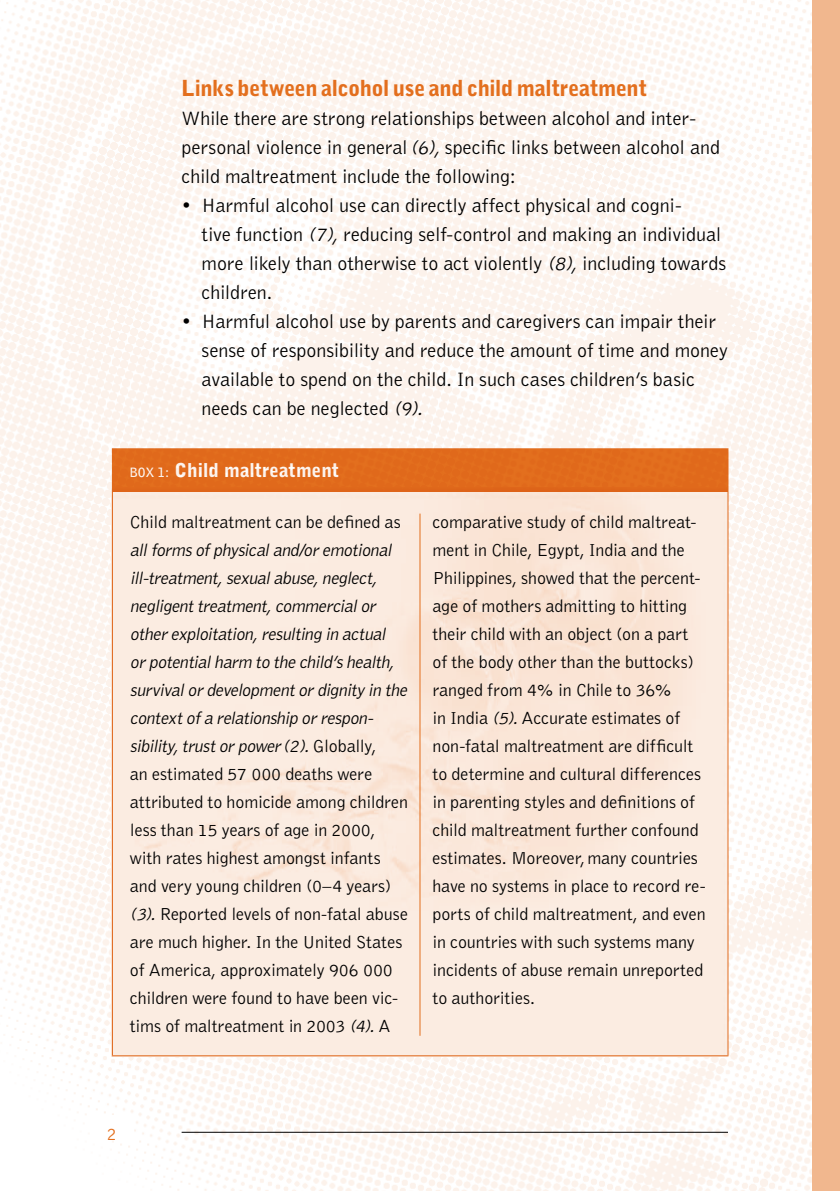
<style>
.page{position:relative;width:840px;height:1191px;background:#fff}
.page>*{position:absolute;margin:0;border:0;box-sizing:border-box;transform-origin:0 0}
.t1{font:900 22px "Bell Gothic";letter-spacing:-.015em;color:#e36f1e}
.t2{font:300 20px/29px "Bell Gothic Std";letter-spacing:-.005em;color:#000}
.t3{font:900 19px "Bell Gothic";color:#fff}
.t4{font:300 18px/28px "Bell Gothic Std";letter-spacing:-.005em;color:#000}
.s1{font-style:italic}
.s2{font-weight:700;font-size:12.8px}
</style>
<div class="page">
<img style="left:0;top:0;width:811px;height:1191px">
<div style="left:811px;top:0;width:28px;height:1191px;background:#f1b78e"></div>
<hr style="left:181px;top:1132px;width:546px;height:1px;background:#000">
<div style="left:90px;top:1115px;width:44px;height:24px;background:#fff"></div>
<hr style="left:839px;top:0;width:1px;height:1191px;background:#f1b78e">
<img style="left:113px;top:492px;width:614px;height:563px">
<div style="left:112px;top:449px;width:615px;height:42px;background:#e36f1e"></div>
<hr style="left:112px;top:492px;width:1px;height:563px;background:#e36f1e">
<hr style="left:727px;top:492px;width:1px;height:563px;background:#e36f1e">
<hr style="left:112px;top:1055px;width:616px;height:1px;background:#e36f1e">
<hr style="left:112px;top:448px;width:616px;height:1px;background:#e36f1e">
<hr style="left:727px;top:449px;width:1px;height:42px;background:#e36f1e">
<hr style="left:112px;top:491px;width:616px;height:1px;background:#e36f1e">
<hr style="left:419px;top:513px;width:1px;height:522px;background:#e36f1e">
<p class="t1" style="left:181px;top:75px;width:467px">Links between alcohol use and child maltreatment</p>
<p class="t2" style="left:181px;top:104px;width:539px">While there are strong relationships between alcohol and inter&shy;personal violence in general<span class="s1">(6),</span>specific links between alcohol and child maltreatment include the following:</p>
<p class="t2" style="left:201px;top:191px;width:525px;text-indent:-20px">• Harmful alcohol use can directly affect physical and cogni-<br>tive function <span class="s1">(7),</span>reducing self-control and making an individual more likely than otherwise to act violently <span class="s1">(8),</span>including towards children.</p>
<p class="t2" style="left:201px;top:307px;width:527px;text-indent:-20px">• Harmful alcohol use by parents and caregivers can impair their sense of responsibility and reduce the amount of time and money available to spend on the child. In such cases children’s basic needs can be neglected <span class="s1">(9).</span></p>
<p class="t3" style="left:129px;top:459px;width:211px"><span class="s2">BOX 1:</span> Child maltreatment</p>
<p class="t4" style="left:130px;top:508px;width:272px">Child maltreatment can be defined as</p>
<p class="t4" style="left:130px;top:536px;width:282px"><span class="s1">allformsofphysicaland/oremotional ill-treatment,sexualabuse,neglect, negligenttreatment,commercialor otherexploitation,resulting in actual orpotentialharm to thechild’shealth, survivalordevelopmentordignityin the contextofa relationship orrespon&shy;sibility,trustorpower(2).</span>G l o b a l l y,<br>an estimated 57 000 deaths were attributed to homicide among children less than 15 years of age in 2000, with rates highest amongst infants and very young children (0–4 years) <span class="s1">(3).</span>Reported levels of non-fatal abuse are much higher. In the United States of America, approximately 906 000 children were found to have been vic&shy;tims of maltreatment in 2003 <span class="s1">(4).</span>A</p>
<p class="t4" style="left:432px;top:508px;width:274px">comparative study of child maltreat&shy;ment in Chile, Egypt, India and the Philippines, showed that the percent&shy;age of mothers admitting to hitting their child with an object (on a part of the body other than the buttocks) ranged from 4% in Chile to 36%<br>in India <span class="s1">(5).</span>Accurate estimates of non-fatal maltreatment are difficult to determine and cultural differences in parenting styles and definitions of child maltreatment further confound estimates. Moreover,many countries have no systems in place to record re&shy;ports of child maltreatment, and even in countries with such systems many incidents of abuse remain unreported to authorities.</p>
</div>
